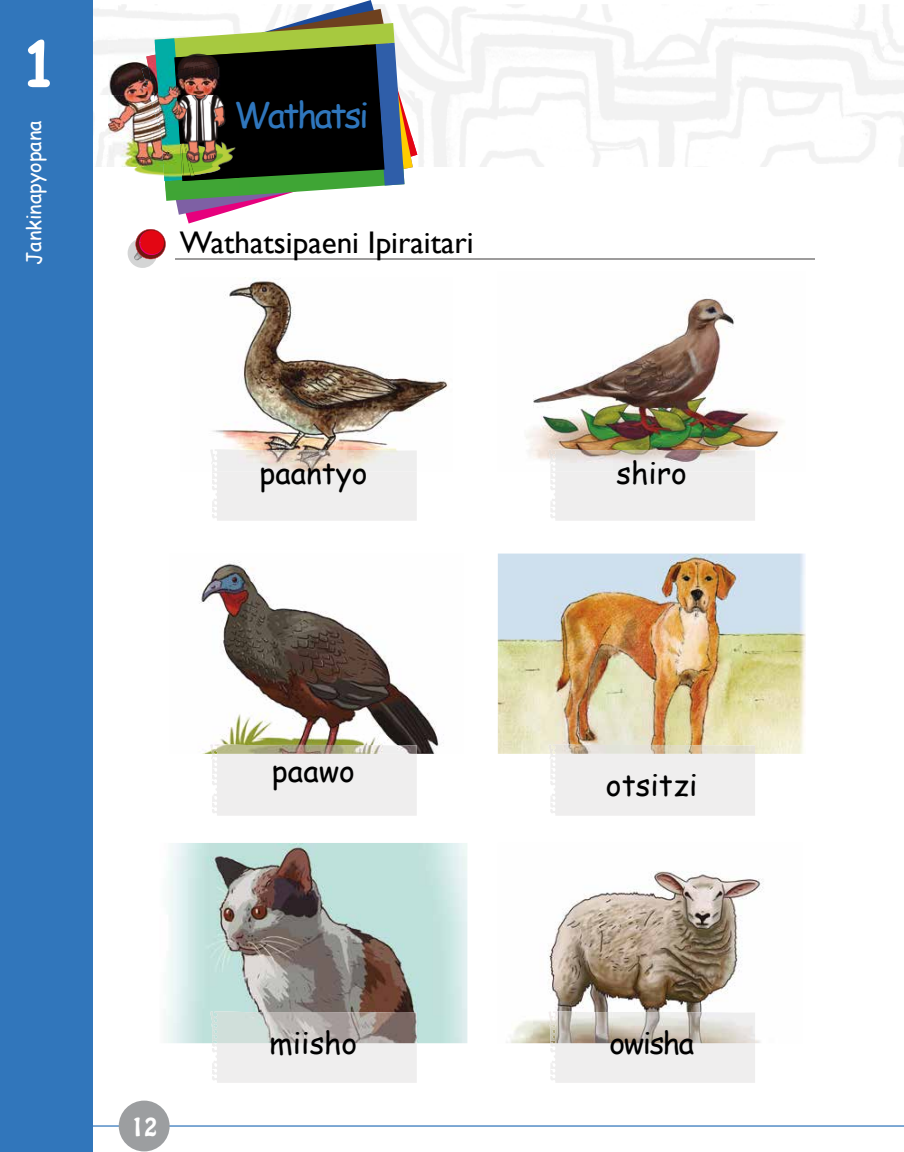
<style>
.page{position:relative;width:904px;height:1152px;background:#fff}
.page>*{position:absolute;margin:0;border:0;box-sizing:border-box;transform-origin:0 0}
.t1{font:700 62.5px "Comic Sans MS";color:#fff}
.t2{font:35px "Comic Sans MS";letter-spacing:-.07em;color:#2f76bc}
.t3{font:31.25px "Gill Sans";color:#000}
.t4{font:30px "Comic Sans MS";color:#000}
.t5{font:22.5px "Hobo Std";color:#fff}
.t6{font:20px "Comic Sans MS";color:#fff}
</style>
<div class="page">
<div style="left:0;top:0;width:93px;height:1152px;background:#3176bb"></div>
<img style="left:134px;top:167px;width:8px;height:7px">
<img style="left:108px;top:42px;width:34px;height:53px">
<img style="left:108px;top:95px;width:34px;height:72px">
<svg style="left:142px;top:0;width:275px;height:223px"></svg>
<img style="left:379px;top:103px;width:3px;height:42px">
<hr style="left:87px;top:1125px;width:817px;height:1px;background:#3176bb">
<div style="left:119px;top:1100px;width:51px;height:51px;background:#9c9ea0;border-radius:50%"></div>
<img style="left:199px;top:562px;width:240px;height:192px">
<div style="left:211px;top:754px;width:206px;height:61px;background:#efeeee"></div>
<img style="left:210px;top:744px;width:207px;height:10px">
<img style="left:217px;top:278px;width:232px;height:171px">
<img style="left:555px;top:298px;width:229px;height:155px">
<img style="left:526px;top:393px;width:29px;height:67px">
<img style="left:498px;top:553px;width:307px;height:201px">
<svg style="left:217px;top:843px;width:250px;height:200px;background:#a3aea9"></svg>
<img style="left:165px;top:843px;width:52px;height:200px">
<svg style="left:555px;top:871px;width:209px;height:172px"></svg>
<img style="left:506px;top:941px;width:49px;height:102px">
<div style="left:550px;top:1043px;width:205px;height:39px;background:#efeeee"></div>
<img style="left:548px;top:1011px;width:207px;height:32px">
<div style="left:212px;top:1043px;width:205px;height:39px;background:#efeeee"></div>
<img style="left:210px;top:1011px;width:207px;height:32px">
<div style="left:550px;top:754px;width:205px;height:61px;background:#efeeee"></div>
<img style="left:548px;top:744px;width:207px;height:10px">
<div style="left:550px;top:471px;width:205px;height:50px;background:#efeeee"></div>
<img style="left:548px;top:449px;width:207px;height:22px">
<div style="left:212px;top:471px;width:205px;height:50px;background:#efeeee"></div>
<img style="left:210px;top:449px;width:207px;height:22px">
<hr style="left:175px;top:258px;width:640px;height:1px;background:#9d9c9c">
<svg style="left:128px;top:229px;width:38px;height:39px"></svg>
<h1 class="t1" style="left:21px;top:18px;width:40px">1</h1>
<p class="t6" style="left:19px;top:265px;width:146px;rotate:-90deg">Jankinapyopana</p>
<p class="t2" style="left:234px;top:90px;width:137px">Wathatsi</p>
<p class="t3" style="left:180px;top:224px;width:295px">Wathatsipaeni Ipiraitari</p>
<p class="t4" style="left:259px;top:451px;width:110px">paantyo</p>
<p class="t4" style="left:616px;top:451px;width:72px">shiro</p>
<p class="t5" style="left:131px;top:1110px;width:28px">12</p>
<p class="t4" style="left:272px;top:748px;width:85px">paawo</p>
<p class="t4" style="left:606px;top:763px;width:93px">otsitzi</p>
<p class="t4" style="left:269px;top:1021px;width:89px">miisho</p>
<p class="t4" style="left:609px;top:1021px;width:86px">owisha</p>
</div>
